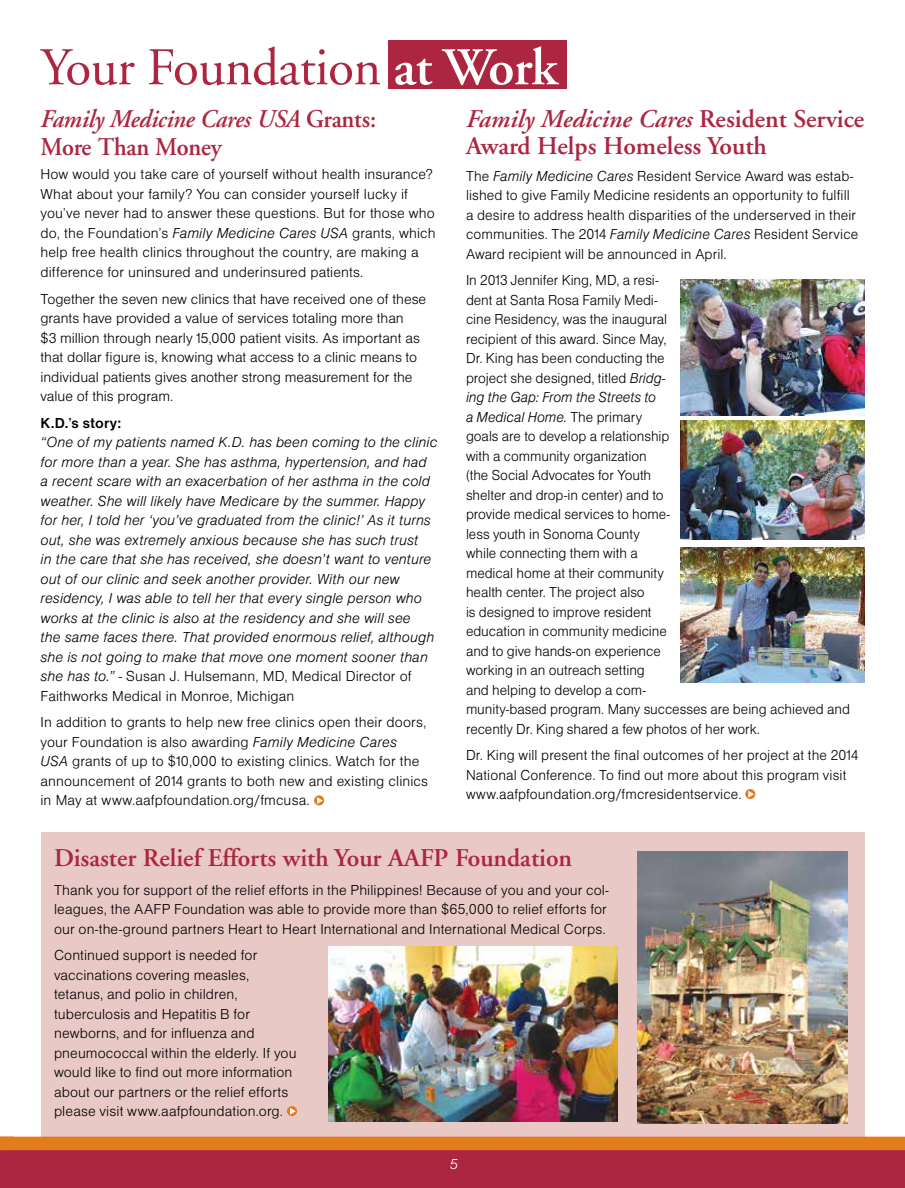
<style>
.page{position:relative;width:905px;height:1188px;background:#fff}
.page>*{position:absolute;margin:0;border:0;box-sizing:border-box;transform-origin:0 0}
.t1{font:52.95px "Adobe Garamond";letter-spacing:-.01em;color:#ac2641}
.t2{font:600 25.5px/27px "Adobe Garamond";color:#ac2641}
.t3{font:italic 600 25.5px/28.5px "Adobe Garamond";letter-spacing:-.01em;color:#ac2641;scale:.95 1}
.t4{font:15px/19.5px "Nimbus San D Ligh";color:#000}
.t5{font:15px/19.5px "Nimbus San D Ligh Ital";letter-spacing:.005em;color:#000}
.t6{font:700 15px "Nimbus San D";letter-spacing:.01em;color:#000}
.t7{font:15px "Nimbus San D Ligh Ital";color:#fff}
.s1{font-weight:600;color:#fff}
.s2{font-style:italic}
.s3{font-family:"Nimbus San D Ligh Ital"}
.s4{font-family:"Nimbus San D Ligh"}
.s5{font-style:normal}
</style>
<div class="page">
<div style="left:40px;top:832px;width:824px;height:316px;background:#e9c9c5"></div>
<div style="left:0;top:1145px;width:904px;height:43px;background:#ac2641"></div>
<div style="left:0;top:1137px;width:904px;height:13px;background:#e37c1d"></div>
<svg style="left:314px;top:795px;width:10px;height:10px"></svg>
<svg style="left:317px;top:797px;width:6px;height:7px"></svg>
<div style="left:388px;top:40px;width:178px;height:49px;background:#ac2641"></div>
<div style="left:745px;top:789px;width:10px;height:10px;background:#e37c1d;border-radius:50%"></div>
<svg style="left:748px;top:791px;width:6px;height:7px"></svg>
<div style="left:287px;top:1106px;width:10px;height:10px;background:#e37c1d;border-radius:50%"></div>
<svg style="left:290px;top:1108px;width:6px;height:7px"></svg>
<img style="left:329px;top:947px;width:288px;height:175px">
<img style="left:681px;top:279px;width:183px;height:136px">
<img style="left:680px;top:421px;width:184px;height:119px">
<img style="left:681px;top:547px;width:183px;height:136px">
<img style="left:638px;top:851px;width:209px;height:273px">
<h1 class="t1" style="left:40px;top:39px;width:518px">Your Foundation <span class="s1">at Work</span></h1>
<h2 class="t2" style="left:466px;top:106px;width:400px"><span class="s2">Family Medicine Cares</span> Resident Service<br>Award Helps Homeless Youth</h2>
<p class="t4" style="left:466px;top:166px;width:394px">The <span class="s3">Family Medicine Cares</span> Resident Service Award was estab&shy;lished to give Family Medicine residents an opportunity to fulfill a desire to address health disparities of the underserved in their communities. The 2014 <span class="s3">Family Medicine Cares</span> Resident Service Award recipient will be announced in April.</p>
<p class="t4" style="left:466px;top:270px;width:203px">In 2013 Jennifer King, MD, a resi&shy;dent at Santa Rosa Family Medi&shy;cine Residency, was the inaugural recipient of this award. Since May, Dr. King has been conducting the project she designed, titled <span class="s3">Bridg-</span></p>
<p class="t5" style="left:466px;top:387px;width:191px">ing the Gap: From the Streets to a Medical Home. <span class="s4">The primary</span></p>
<p class="t4" style="left:466px;top:426px;width:385px">goals are to develop a relationship<br>with a community organization<br>(the Social Advocates for Youth<br>shelter and drop-in center) and to<br>provide medical services to home-<br>less youth in Sonoma County<br>while connecting them with a<br>medical home at their community<br>health center. The project also<br>is designed to improve resident<br>education in community medicine<br>and to give hands-on experience<br>working in an outreach setting<br>and helping to develop a com-<br>munity-based program. Many successes are being achieved and recently Dr. King shared a few photos of her work.</p>
<p class="t4" style="left:466px;top:745px;width:394px">Dr. King will present the final outcomes of her project at the 2014<br>National Conference. To find out more about this program visit www.aafpfoundation.org/fmcresidentservice.</p>
<h2 class="t3" style="left:40px;top:105px;width:355px">Family Medicine Cares USA <span class="s5">Grants:<br>More Than Money</span></h2>
<p class="t4" style="left:40px;top:165px;width:396px">How would you take care of yourself without health insurance?<br>What about your family? You can consider yourself lucky if you’ve never had to answer these questions. But for those who do, the Foundation’s <span class="s3">Family Medicine Cares USA</span> grants, which help free health clinics throughout the country, are making a difference for uninsured and underinsured patients.</p>
<p class="t4" style="left:40px;top:289px;width:387px">Together the seven new clinics that have received one of these grants have provided a value of services totaling more than<br>$3 million through nearly 15,000 patient visits. As important as that dollar figure is, knowing what access to a clinic means to individual patients gives another strong measurement for the value of this program.</p>
<p class="t6" style="left:40px;top:414px;width:82px">K.D.’s story:</p>
<p class="t5" style="left:40px;top:432px;width:398px">“One of my patients named K.D. has been coming to the clinic for more than a year. She has asthma, hypertension, and had a recent scare with an exacerbation of her asthma in the cold weather. She will likely have Medicare by the summer. Happy for her, I told her ‘you’ve graduated from the clinic!’ As it turns out, she was extremely anxious because she has such trust<br>in the care that she has received, she doesn’t want to venture out of our clinic and seek another provider. With our new residency, I was able to tell her that every single person who works at the clinic is also at the residency and she will see<br>the same faces there. That provided enormous relief, although she is not going to make that move one moment sooner than</p>
<p class="t4" style="left:40px;top:666px;width:372px"><span class="s3">she has to.”</span> - Susan J. Hulsemann, MD, Medical Director of<br>Faithworks Medical in Monroe, Michigan</p>
<p class="t4" style="left:40px;top:713px;width:389px">In addition to grants to help new free clinics open their doors, your Foundation is also awarding <span class="s3">Family Medicine Cares USA</span> grants of up to $10,000 to existing clinics. Watch for the announcement of 2014 grants to both new and existing clinics in May at www.aafpfoundation.org/fmcusa.</p>
<h2 class="t2" style="left:54px;top:845px;width:519px">Disaster Relief Efforts with Your AAFP Foundation</h2>
<p class="t4" style="left:54px;top:880px;width:556px">Thank you for support of the relief efforts in the Philippines! Because of you and your col&shy;leagues, the AAFP Foundation was able to provide more than $65,000 to relief efforts for our on-the-ground partners Heart to Heart International and International Medical Corps.</p>
<p class="t4" style="left:54px;top:945px;width:244px">Continued support is needed for vaccinations covering measles, tetanus, and polio in children, tuberculosis and Hepatitis B for newborns, and for influenza and pneumococcal within the elderly. If you would like to find out more information about our partners or the relief efforts please visit www.aafpfoundation.org.</p>
<p class="t7" style="left:450px;top:1156px;width:9px">5</p>
</div>
